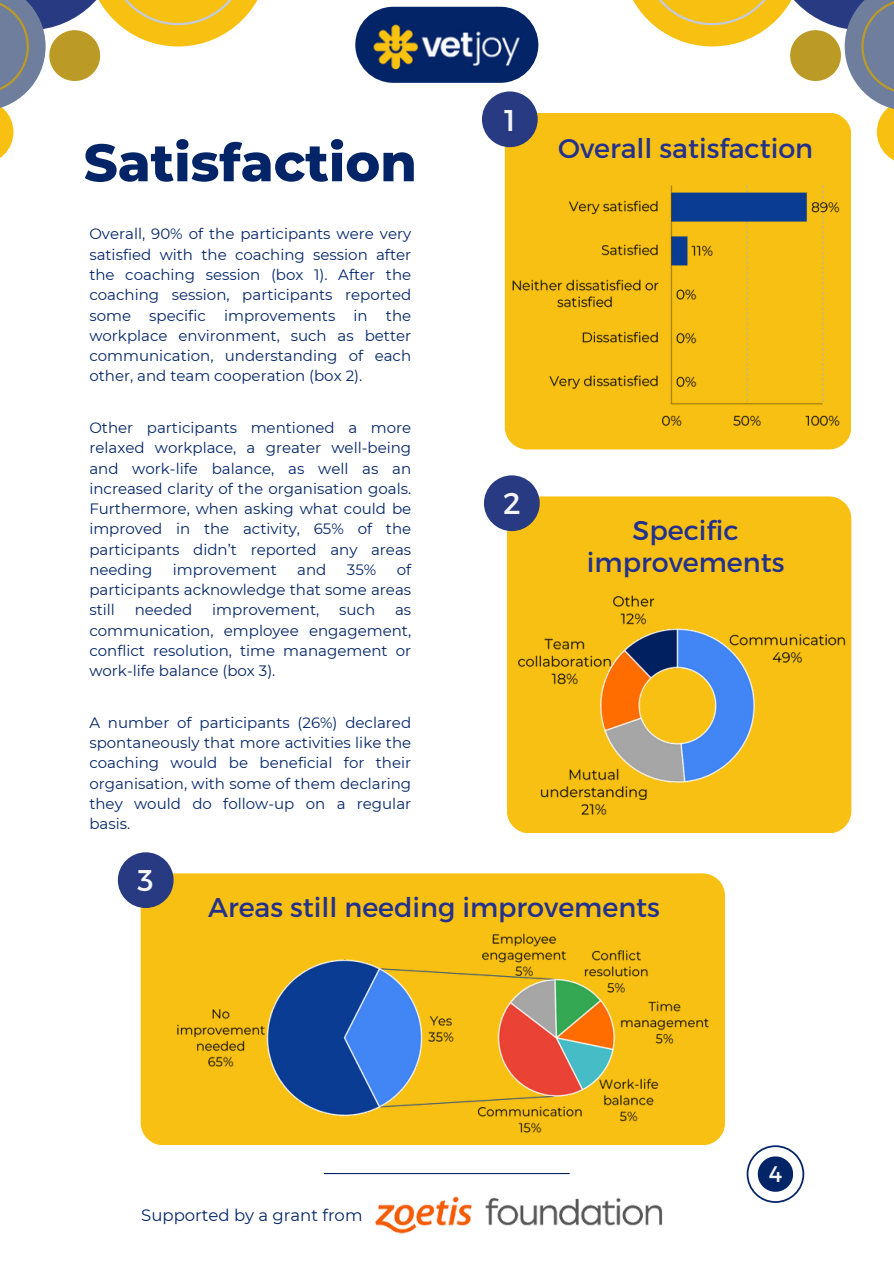
<style>
.page{position:relative;width:894px;height:1264px;background:#fff}
.page>*{position:absolute;margin:0;border:0;box-sizing:border-box;transform-origin:0 0}
.t1{font:800 52.5px "Montserrat";color:#032567}
.t2{font:30px "Montserrat";color:#f5f6f9}
.t3{font:27px/31.5px "Montserrat";color:#23318c;text-align:center}
.t4{font:22.5px "Montserrat";color:#f5f6f9}
.t5{font:16.5px "Montserrat";color:#032567}
.t6{font:15px/20.2px "Montserrat";color:#032567;text-align:justify}
</style>
<div class="page">
<div style="left:504px;top:112px;width:346px;height:337px;background:#f7c012;border-radius:23px"></div>
<div style="left:506px;top:496px;width:345px;height:337px;background:#f7c012;border-radius:22px"></div>
<svg style="left:482px;top:91px;width:55px;height:56px"></svg>
<svg style="left:484px;top:475px;width:55px;height:56px"></svg>
<svg style="left:621px;top:0;width:272px;height:164px"></svg>
<svg style="left:0;top:0;width:258px;height:158px"></svg>
<svg style="left:746px;top:1145px;width:57px;height:57px"></svg>
<hr style="left:324px;top:1172px;width:245px;height:2px;background:#032567">
<img style="left:355px;top:7px;width:183px;height:76px;border-radius:38px">
<img style="left:506px;top:566px;width:346px;height:267px">
<div style="left:141px;top:873px;width:583px;height:272px;background:#f7c012;border-radius:22px"></div>
<svg style="left:118px;top:852px;width:55px;height:56px"></svg>
<img style="left:177px;top:933px;width:538px;height:212px">
<img style="left:376px;top:1196px;width:286px;height:38px">
<img style="left:512px;top:185px;width:328px;height:241px">
<p class="t2" style="left:504px;top:100px;width:13px">1</p>
<p class="t1" style="left:84px;top:130px;width:334px">Satisfaction</p>
<p class="t3" style="left:558px;top:131px;width:256px">Overall satisfaction</p>
<h2 class="t6" style="left:89px;top:224px;width:323px">Overall, 90% of the participants were very satisfied with the coaching session after the coaching session (box 1). After the coaching session, participants reported some specific improvements in the workplace environment, such as better communication, understanding of each other, and team cooperation (box 2).</h2>
<p class="t6" style="left:89px;top:417px;width:323px">Other participants mentioned a more relaxed workplace, a greater well-being and work-life balance, as well as an increased clarity of the organisation goals.<br>Furthermore, when asking what could be improved in the activity, 65% of the participants didn’t reported any areas needing</p>
<p class="t6" style="left:89px;top:559px;width:323px;text-indent:307px">of participants acknowledge that some areas still</p>
<p class="t6" style="left:173px;top:559px;width:105px">improvement</p>
<p class="t6" style="left:297px;top:559px;width:31px">and</p>
<p class="t6" style="left:347px;top:559px;width:31px">35%</p>
<p class="t6" style="left:135px;top:600px;width:59px">needed</p>
<p class="t6" style="left:212px;top:600px;width:109px">improvement,</p>
<p class="t6" style="left:339px;top:600px;width:38px">such</p>
<p class="t6" style="left:89px;top:600px;width:323px;text-indent:305px">as communication, employee engagement, conflict resolution, time management or work-life balance (box 3).</p>
<p class="t6" style="left:89px;top:712px;width:323px">A number of participants (26%) declared spontaneously that more activities like the coaching would be beneficial for their organisation, with some of them declaring they would do follow-up on a regular basis.</p>
<p class="t2" style="left:138px;top:861px;width:18px">3</p>
<p class="t2" style="left:503px;top:484px;width:19px">2</p>
<p class="t3" style="left:586px;top:513px;width:199px">Specific improvements</p>
<p class="t3" style="left:208px;top:890px;width:453px">Areas still needing improvements</p>
<p class="t5" style="left:141px;top:1204px;width:223px">Supported by a grant from</p>
<h1 class="t4" style="left:768px;top:1159px;width:15px">4</h1>
</div>
